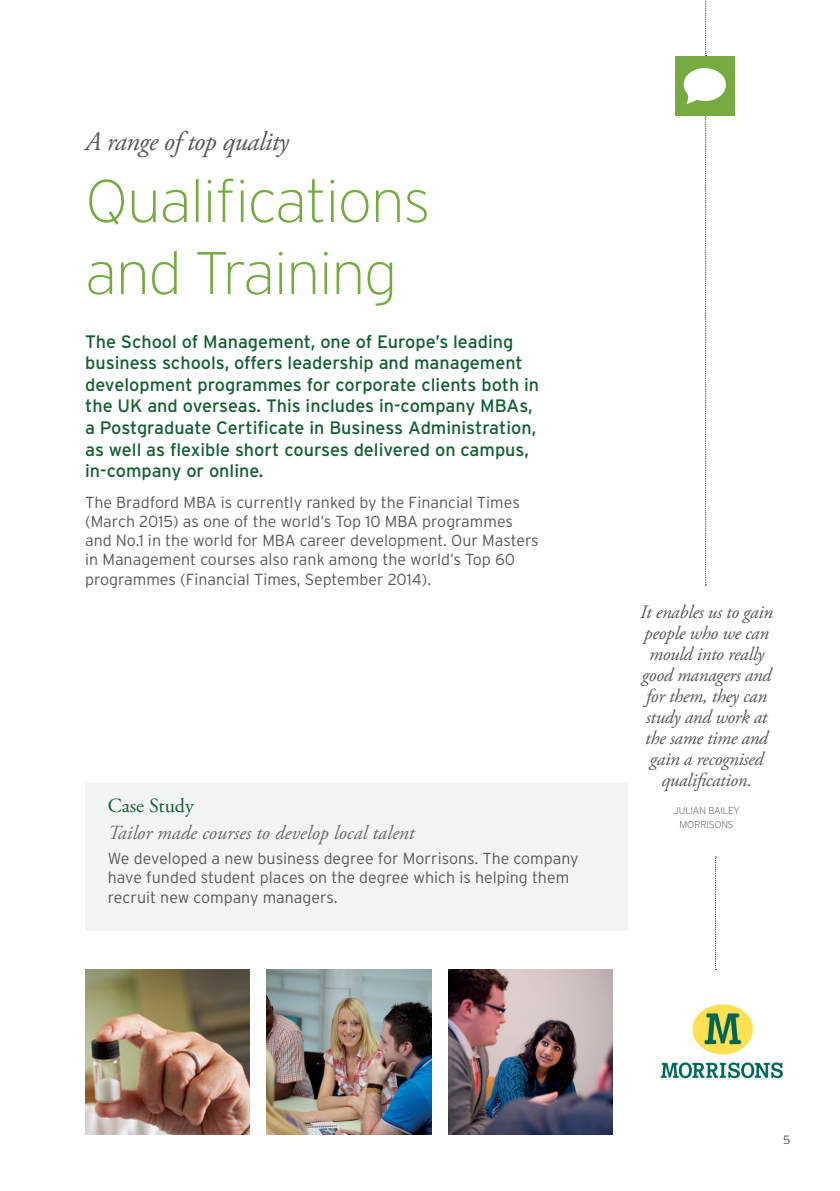
<style>
.page{position:relative;width:840px;height:1191px;background:#fff}
.page>*{position:absolute;margin:0;border:0;box-sizing:border-box;transform-origin:0 0}
.t1{font:200 60px/72px "Interstate";letter-spacing:-.02em;color:#75ab41}
.t2{font:italic 27px "Adobe Garamond Pro";letter-spacing:-.02em;color:#57585a}
.t3{font:italic 20px "Adobe Garamond Pro";color:#6c6d70}
.t4{font:20px "Adobe Garamond Pro";color:#135f31}
.t5{font:italic 19px/21px "Adobe Garamond Pro";letter-spacing:-.015em;color:#57585a;text-align:center}
.t6{font:18px/21.6px "Interstate";color:#135f31}
.t7{font:300 16px/19.2px "Interstate";color:#57585a}
.t8{font:300 12px "Interstate";color:#57585a}
.t9{font:200 10px/14px "Interstate";letter-spacing:-.015em;color:#414851}
</style>
<div class="page">
<div style="left:85px;top:783px;width:541px;height:147px;background:#f3f4f5"></div>
<svg style="left:715px;top:856px;width:1px;height:114px"></svg>
<svg style="left:704px;top:115px;width:2px;height:471px"></svg>
<svg style="left:705px;top:0;width:1px;height:56px"></svg>
<div style="left:675px;top:56px;width:59px;height:59px;background:#75ab41"></div>
<svg style="left:683px;top:68px;width:42px;height:36px"></svg>
<img style="left:85px;top:969px;width:164px;height:165px">
<img style="left:266px;top:969px;width:165px;height:165px">
<img style="left:448px;top:969px;width:164px;height:165px">
<img style="left:660px;top:1004px;width:124px;height:75px">
<h2 class="t2" style="left:85px;top:125px;width:205px">A range of top quality</h2>
<h1 class="t1" style="left:85px;top:164px;width:346px">Qualifications and Training</h1>
<p class="t6" style="left:85px;top:330px;width:455px">The School of Management, one of Europe’s leading business schools, offers leadership and management development programmes for corporate clients both in the UK and overseas. This includes in-company MBAs, a Postgraduate Certificate in Business Administration, as well as flexible short courses delivered on campus, in-company or online.</p>
<p class="t7" style="left:85px;top:492px;width:455px">The Bradford MBA is currently ranked by the Financial Times (March 2015) as one of the world’s Top 10 MBA programmes and No.1 in the world for MBA career development. Our Masters in Management courses also rank among the world’s Top 60 programmes (Financial Times, September 2014).</p>
<p class="t4" style="left:108px;top:793px;width:88px">Case Study</p>
<p class="t3" style="left:108px;top:821px;width:308px">Tailor made courses to develop local talent</p>
<p class="t7" style="left:108px;top:849px;width:472px">We developed a new business degree for Morrisons. The company have funded student places on the degree which is helping them recruit new company managers.</p>
<p class="t5" style="left:640px;top:602px;width:134px">It enables us to gain people who we can mould into really good managers and for them, they can study and work at the same time and gain a recognised qualification.</p>
<p class="t9" style="left:679px;top:803px;width:62px;text-indent:-6px">JULIAN BAILEY<br>MORRI</p>
<p class="t9" style="left:708px;top:817px;width:26px">SONS</p>
<p class="t8" style="left:782px;top:1132px;width:9px">5</p>
</div>
